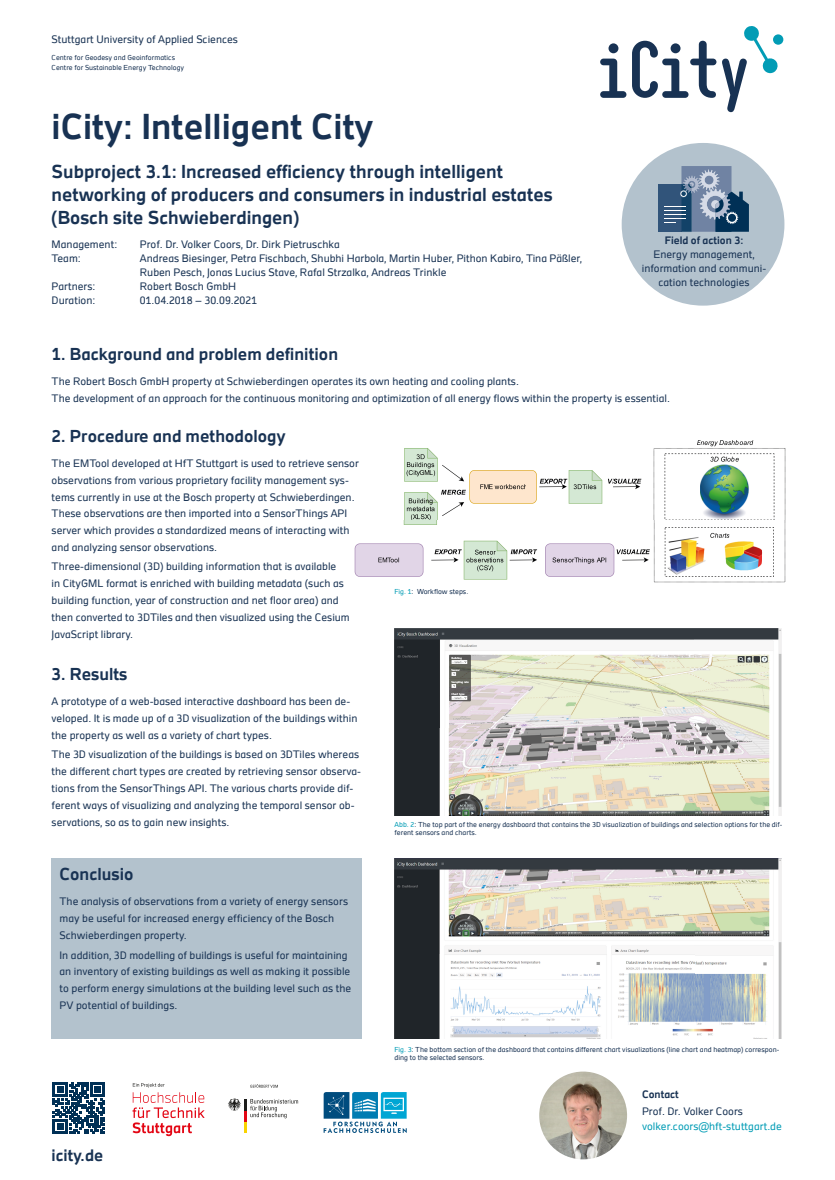
<style>
.page{position:relative;width:835px;height:1180px;background:#fff}
.page>*{position:absolute;margin:0;border:0;box-sizing:border-box;transform-origin:0 0}
.t1{font:700 35px "Aplus Text";color:#183253}
.t2{font:700 18.2px/23.1px "Aplus Text";color:#183253}
.t3{font:700 16.8px "Aplus Text";color:#183253}
.t4{font:700 16.1px "Aplus Text";color:#183253}
.t5{font:10.5px/16.8px "Aplus Text";color:#183253}
.t6{font:10.5px "Aplus Text";color:#029cb5}
.t7{font:700 10.5px "Aplus Text";color:#183253}
.t8{font:7px/8px "Aplus Text";color:#183253}
.s1{color:#029cb5}
</style>
<div class="page">
<svg style="left:53px;top:1082px;width:52px;height:51px"></svg>
<div style="left:772px;top:34px;width:11px;height:11px;background:#029cb5;border-radius:50%"></div>
<svg style="left:600px;top:26px;width:178px;height:86px"></svg>
<svg style="left:132px;top:1083px;width:73px;height:53px"></svg>
<svg style="left:228px;top:1098px;width:70px;height:35px"></svg>
<svg style="left:250px;top:1084px;width:28px;height:3px"></svg>
<svg style="left:323px;top:1092px;width:83px;height:41px"></svg>
<div style="left:621px;top:143px;width:163px;height:163px;background:#b3c2cd;border-radius:50%"></div>
<div style="left:658px;top:184px;width:23px;height:48px;background:#31547a"></div>
<svg style="left:664px;top:166px;width:84px;height:66px"></svg>
<img style="left:394px;top:858px;width:387px;height:180px">
<img style="left:539px;top:1071px;width:88px;height:88px;border-radius:44px">
<div style="left:52px;top:858px;width:310px;height:180px;background:#b3c2cd"></div>
<img style="left:354px;top:440px;width:432px;height:142px">
<img style="left:394px;top:628px;width:387px;height:187px">
<p class="t5" style="left:52px;top:31px;width:188px">Stuttgart University of Applied Sciences</p>
<p class="t8" style="left:52px;top:52px;width:134px;line-height:10.1px">Centre for Geodesy and Geoinformatics<br>Centre for Sustainable Energy Technology</p>
<h1 class="t1" style="left:52px;top:106px;width:323px">iCity: Intelligent City</h1>
<h2 class="t2" style="left:52px;top:160px;width:502px">Subproject 3.1: Increased efficiency through intelligent networking of producers and consumers in industrial estates (Bosch site Schwieberdingen)</h2>
<p class="t5" style="left:52px;top:236px;width:67px">Management:</p>
<p class="t5" style="left:140px;top:236px;width:201px">Prof. Dr. Volker Coors, Dr. Dirk Pietruschka</p>
<p class="t5" style="left:52px;top:250px;width:31px">Team:</p>
<p class="t5" style="left:140px;top:251px;width:444px;line-height:14px">Andreas Biesinger, Petra Fischbach, Shubhi Harbola, Martin Huber, Pithon Kabiro, Tina Päßler,<br>Ruben Pesch, Jonas Lucius Stave, Rafal Strzalka, Andreas Trinkle</p>
<p class="t5" style="left:52px;top:278px;width:45px">Partners:</p>
<p class="t5" style="left:140px;top:278px;width:98px">Robert Bosch GmbH</p>
<p class="t5" style="left:52px;top:292px;width:45px">Duration:</p>
<p class="t5" style="left:140px;top:292px;width:119px">01.04.2018 – 30.09.2021</p>
<p class="t7" style="left:664px;top:233px;width:80px">Field of action 3:</p>
<p class="t5" style="left:641px;top:247px;width:126px;line-height:14px;text-align:center">Energy management, information and communi&shy;cation technologies</p>
<h3 class="t3" style="left:52px;top:344px;width:288px">1. Background and problem definition</h3>
<p class="t5" style="left:52px;top:373px;width:619px">The Robert Bosch GmbH property at Schwieberdingen operates its own heating and cooling plants.<br>The development of an approach for the continuous monitoring and optimization of all energy flows within the property is essential.</p>
<h3 class="t3" style="left:52px;top:426px;width:236px">2. Procedure and methodology</h3>
<p class="t5" style="left:52px;top:455px;width:309px">The EMTool developed at HfT Stuttgart is used to retrieve sensor observations from various proprietary facility management sys&shy;tems currently in use at the Bosch property at Schwieberdingen.<br>These observations are then imported into a SensorThings API server which provides a standardized means of interacting with and analyzing sensor observations.</p>
<p class="t5" style="left:52px;top:558px;width:299px">Three-dimensional (3D) building information that is available<br>in CityGML format is enriched with building metadata (such as building function, year of construction and net floor area) and then converted to 3DTiles and then visualized using the Cesium JavaScript library.</p>
<h3 class="t3" style="left:52px;top:664px;width:77px">3. Results</h3>
<p class="t5" style="left:52px;top:693px;width:307px">A prototype of a web-based interactive dashboard has been de&shy;veloped. It is made up of a 3D visualization of the buildings within the property as well as a variety of chart types.</p>
<p class="t5" style="left:52px;top:746px;width:311px">The 3D visualization of the buildings is based on 3DTiles whereas the different chart types are created by retrieving sensor observa&shy;tions from the SensorThings API. The various charts provide dif&shy;ferent ways of visualizing and analyzing the temporal sensor ob&shy;servations, so as to gain new insights.</p>
<h3 class="t3" style="left:60px;top:864px;width:75px">Conclusio</h3>
<p class="t5" style="left:60px;top:893px;width:290px">The analysis of observations from a variety of energy sensors may be useful for increased energy efficiency of the Bosch<br>Schwieberdingen property.</p>
<p class="t5" style="left:60px;top:946px;width:293px">In addition, 3D modelling of buildings is useful for maintaining an inventory of existing buildings as well as making it possible to perform energy simulations at the building level such as the PV potential of buildings.</p>
<h3 class="t4" style="left:52px;top:1145px;width:53px">icity.de</h3>
<p class="t8" style="left:394px;top:587px;width:75px"><span class="s1">Fig. 1</span>: Workflow steps.</p>
<p class="t8" style="left:394px;top:820px;width:389px"><span class="s1">Abb. 2</span>: The top part of the energy dashboard that contains the 3D visualization of buildings and selection options for the dif&shy;ferent sensors and charts.</p>
<p class="t8" style="left:394px;top:1045px;width:386px"><span class="s1">Fig. 3</span>: The bottom section of the dashboard that contains different chart visualizations (line chart and heatmap) correspon&shy;ding to the selected sensors.</p>
<p class="t7" style="left:642px;top:1088px;width:38px">Contact</p>
<p class="t5" style="left:642px;top:1103px;width:102px">Prof. Dr. Volker Coors</p>
<p class="t6" style="left:642px;top:1120px;width:141px">volker.coors@hft-stuttgart.de</p>
</div>
